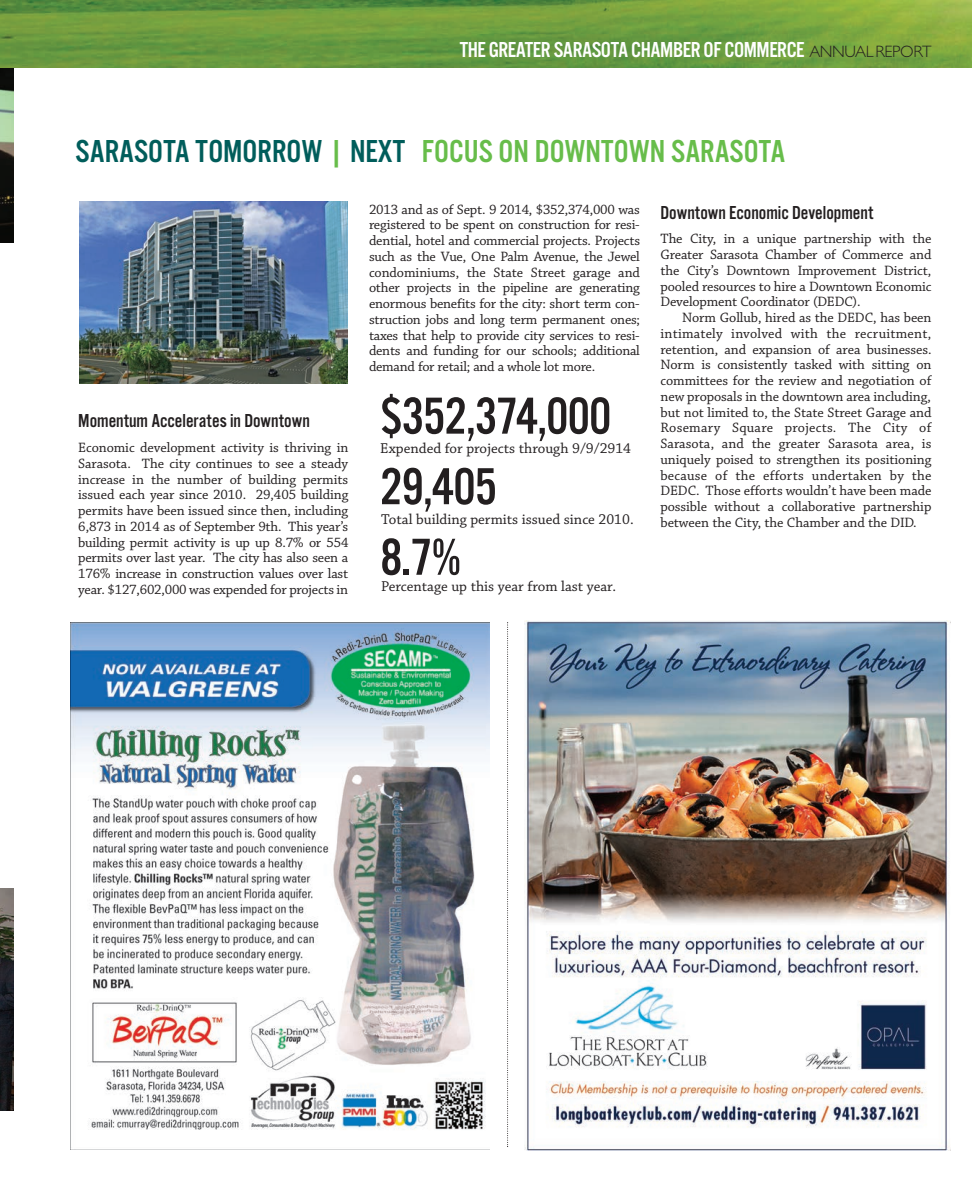
<style>
.page{position:relative;width:972px;height:1202px;background:#fff}
.page>*{position:absolute;margin:0;border:0;box-sizing:border-box;transform-origin:0 0}
.t1{font:54px/70.5px "Alternate Got No 3 D";letter-spacing:-.01em;color:#231f20}
.t2{font:33px "Alternate Got No 3 D";color:#67bd4a}
.t3{font:22.5px "Alternate Got No 3 D";letter-spacing:-.02em;color:#fff}
.t4{font:19.5px "Alternate Got No 3 D";color:#231f20}
.t5{font:15px "Chaparral Pro";color:#231f20}
.t6{font:14.25px/15.8px "Chaparral Pro";letter-spacing:-.015em;color:#231f20;text-align:justify}
.s1{font-family:"Gill Sans";font-weight:300;font-size:16.5px;color:#231f20}
.s2{color:#005d5b}
</style>
<div class="page">
<img style="left:0;top:68px;width:14px;height:175px">
<img style="left:0;top:0;width:972px;height:68px">
<img style="left:0;top:888px;width:13px;height:222px">
<img style="left:71px;top:622px;width:418px;height:508px">
<img style="left:524px;top:620px;width:427px;height:530px">
<svg style="left:507px;top:622px;width:1px;height:525px"></svg>
<img style="left:79px;top:202px;width:268px;height:182px">
<h3 class="t3" style="left:460px;top:42px;width:473px">THE GREATER SARASOTA CHAMBER OF COMMERCE <span class="s1">ANNUAL REPORT</span></h3>
<h2 class="t2" style="left:76px;top:140px;width:711px"><span class="s2">SARASOTA TOMORROW</span> | <span class="s2">NEXT</span> FOCUS ON DOWNTOWN SARASOTA</h2>
<p class="t6" style="left:369px;top:202px;width:273px">2013 and as of Sept. 9 2014, $352,374,000 was registered to be spent on construction for resi&shy;dential, hotel and commercial projects. Projects such as the Vue, One Palm Avenue, the Jewel condominiums, the State Street garage and other projects in the pipeline are generating enormous benefits for the city: short term con&shy;struction jobs and long term permanent ones; taxes that help to provide city services to resi&shy;dents and funding for our schools; additional demand for retail; and a whole lot more.</p>
<h3 class="t4" style="left:660px;top:206px;width:214px">Downtown Economic Development</h3>
<p class="t6" style="left:660px;top:231px;width:273px">The City, in a unique partnership with the Greater Sarasota Chamber of Commerce and the City’s Downtown Improvement District, pooled resources to hire a Downtown Economic Development Coordinator (DEDC).</p>
<p class="t6" style="left:660px;top:310px;width:273px;text-indent:22px">Norm Gollub, hired as the DEDC, has been intimately involved with the recruitment, retention, and expansion of area businesses.<br>Norm is consistently tasked with sitting on committees for the review and negotiation of new proposals in the downtown area including, but not limited to, the State Street Garage and Rosemary Square projects. The City of Sarasota, and the greater Sarasota area, is uniquely poised to strengthen its positioning because of the efforts undertaken by the DEDC. Those efforts wouldn’t have been made possible without a collaborative partnership between the City, the Chamber and the DID.</p>
<h1 class="t1" style="left:380px;top:385px;width:233px">$352,374,000<br>29,405<br>8.7%</h1>
<h3 class="t4" style="left:78px;top:414px;width:233px">Momentum Accelerates in Downtown</h3>
<p class="t6" style="left:78px;top:440px;width:272px">Economic development activity is thriving in Sarasota. The city continues to see a steady increase in the number of building permits issued each year since 2010. 29,405 building permits have been issued since then, including 6,873 in 2014 as of September 9th. This year’s building permit activity is up up 8.7% or 554 permits over last year. The city has also seen a 176% increase in construction values over last year. $127,602,000 was expended for projects in</p>
<p class="t5" style="left:380px;top:440px;width:252px">Expended for projects through 9/9/2914</p>
<p class="t5" style="left:381px;top:511px;width:254px">Total building permits issued since 2010.</p>
<p class="t5" style="left:381px;top:578px;width:237px">Percentage up this year from last year.</p>
</div>
